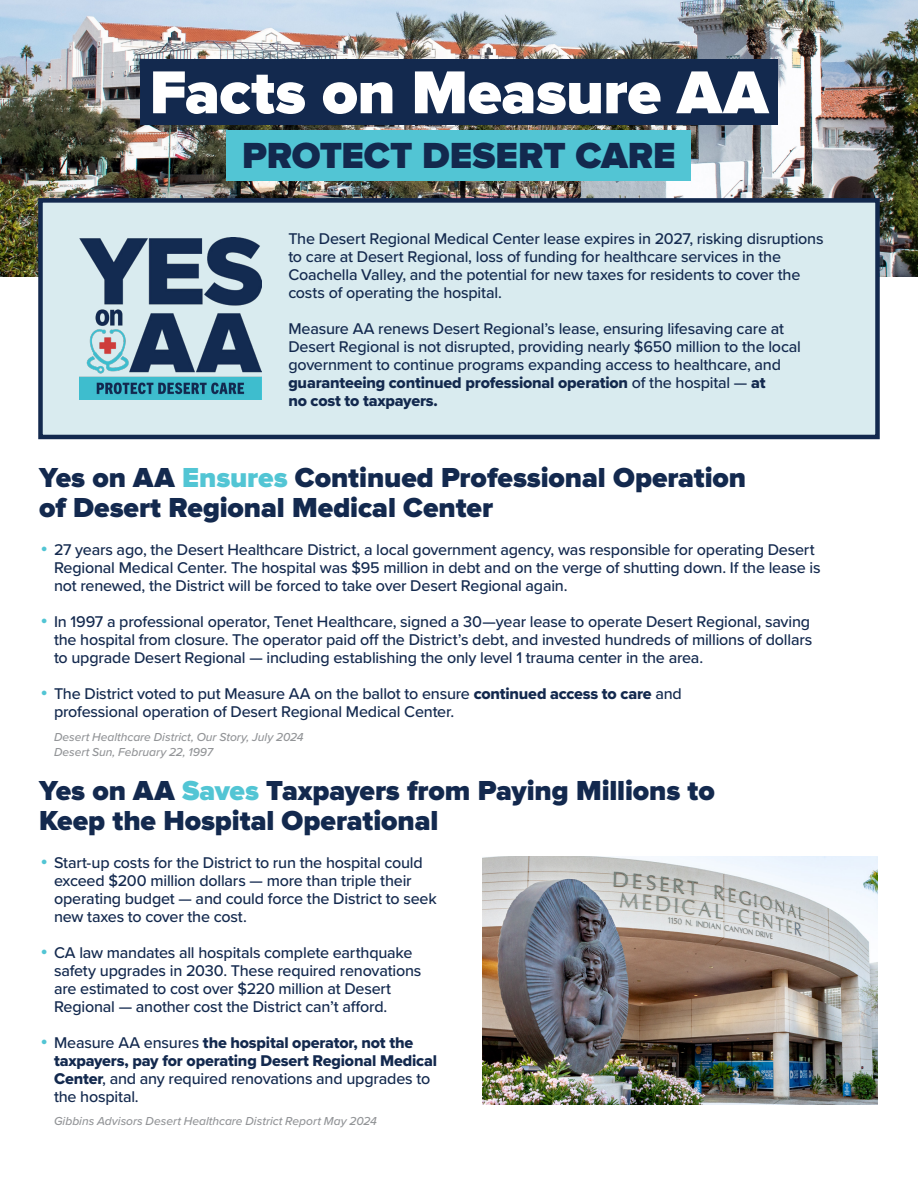
<style>
.page{position:relative;width:918px;height:1188px;background:#fff}
.page>*{position:absolute;margin:0;border:0;box-sizing:border-box;transform-origin:0 0}
.t1{font:900 62.7px "Proxima Nova";letter-spacing:-.01em;color:#fff}
.t2{font:900 37.65px "Proxima Nova";color:#13294e}
.t3{font:900 28.5px/30px "Proxima Nova";letter-spacing:-.005em;color:#13294e}
.t4{font:500 21px "Proxima Nova";color:#52c5d4}
.t5{font:500 16.2px/18px "Proxima Nova";letter-spacing:-.015em;color:#13294e}
.t6{font:16.2px/18px "Proxima Nova Extrabld";letter-spacing:-.01em;color:#13294e}
.t7{font:italic 500 12px/15px "Proxima Nova";color:#939598}
.s1{font-family:"Proxima Nova";font-weight:500}
.s2{color:#52c5d4}
.s3{font-family:"Proxima Nova Extrabld";font-weight:400}
</style>
<div class="page">
<img style="left:0;top:0;width:918px;height:276px">
<div style="left:38px;top:198px;width:842px;height:241px;background:#d9ebef;border:4px solid #13294e"></div>
<img style="left:483px;top:856px;width:395px;height:249px">
<div style="left:140px;top:59px;width:638px;height:66px;background:#13294e"></div>
<div style="left:227px;top:130px;width:464px;height:51px;background:#52c5d4"></div>
<img style="left:80px;top:238px;width:182px;height:162px">
<h1 class="t1" style="left:150px;top:56px;width:620px">Facts on Measure AA</h1>
<h2 class="t2" style="left:242px;top:134px;width:435px">PROTECT DESERT CARE</h2>
<p class="t5" style="left:288px;top:229px;width:537px">The Desert Regional Medical Center lease expires in 2027, risking disruptions to care at Desert Regional, loss of funding for healthcare services in the Coachella Valley, and the potential for new taxes for residents to cover the costs of operating the hospital.</p>
<p class="t5" style="left:288px;top:319px;width:514px">Measure AA renews Desert Regional’s lease, ensuring lifesaving care at<br>Desert Regional is not disrupted, providing nearly $650 million to the local government to continue programs expanding access to healthcare, and</p>
<p class="t6" style="left:288px;top:373px;width:479px">guaranteeing continued professional operation <span class="s1">of the hospital —</span> at no cost to taxpayers.</p>
<h3 class="t3" style="left:39px;top:464px;width:709px">Yes on AA <span class="s2">Ensures</span> Continued Professional Operation of Desert Regional Medical Center</h3>
<p class="t5" style="left:54px;top:540px;width:768px">27 years ago, the Desert Healthcare District, a local government agency, was responsible for operating Desert<br>Regional Medical Center. The hospital was $95 million in debt and on the verge of shutting down. If the lease is not renewed, the District will be forced to take over Desert Regional again.</p>
<p class="t5" style="left:54px;top:612px;width:760px">In 1997 a professional operator, Tenet Healthcare, signed a 30—year lease to operate Desert Regional, saving the hospital from closure. The operator paid off the District’s debt, and invested hundreds of millions of dollars to upgrade Desert Regional — including establishing the only level 1 trauma center in the area.</p>
<p class="t5" style="left:54px;top:684px;width:629px">The District voted to put Measure AA on the ballot to ensure <span class="s3">continued access to care</span> and professional operation of Desert Regional Medical Center.</p>
<p class="t7" style="left:54px;top:729px;width:251px">Desert Healthcare District, Our Story, July 2024<br>Desert Sun, February 22, 1997</p>
<p class="t4" style="left:40px;top:532px;width:9px">•</p>
<p class="t4" style="left:40px;top:604px;width:9px">•</p>
<p class="t4" style="left:40px;top:676px;width:9px">•</p>
<h3 class="t3" style="left:39px;top:777px;width:677px">Yes on AA <span class="s2">Saves</span> Taxpayers from Paying Millions to<br>Keep the Hospital Operational</h3>
<p class="t5" style="left:54px;top:853px;width:384px">Start-up costs for the District to run the hospital could exceed $200 million dollars — more than triple their operating budget — and could force the District to seek new taxes to cover the cost.</p>
<p class="t5" style="left:54px;top:943px;width:369px">CA law mandates all hospitals complete earthquake safety upgrades in 2030. These required renovations are estimated to cost over $220 million at Desert Regional — another cost the District can’t afford.</p>
<p class="t6" style="left:54px;top:1033px;width:384px"><span class="s1">Measure AA ensures</span> the hospital operator, not the taxpayers, pay for operating Desert Regional Medical</p>
<p class="t5" style="left:54px;top:1069px;width:378px"><span class="s3">Center</span>, and any required renovations and upgrades to the hospital.</p>
<p class="t4" style="left:40px;top:845px;width:9px">•</p>
<p class="t4" style="left:40px;top:935px;width:9px">•</p>
<p class="t4" style="left:40px;top:1025px;width:9px">•</p>
<p class="t7" style="left:54px;top:1113px;width:324px">Gibbins Advisors Desert Healthcare District Report May 2024</p>
</div>
